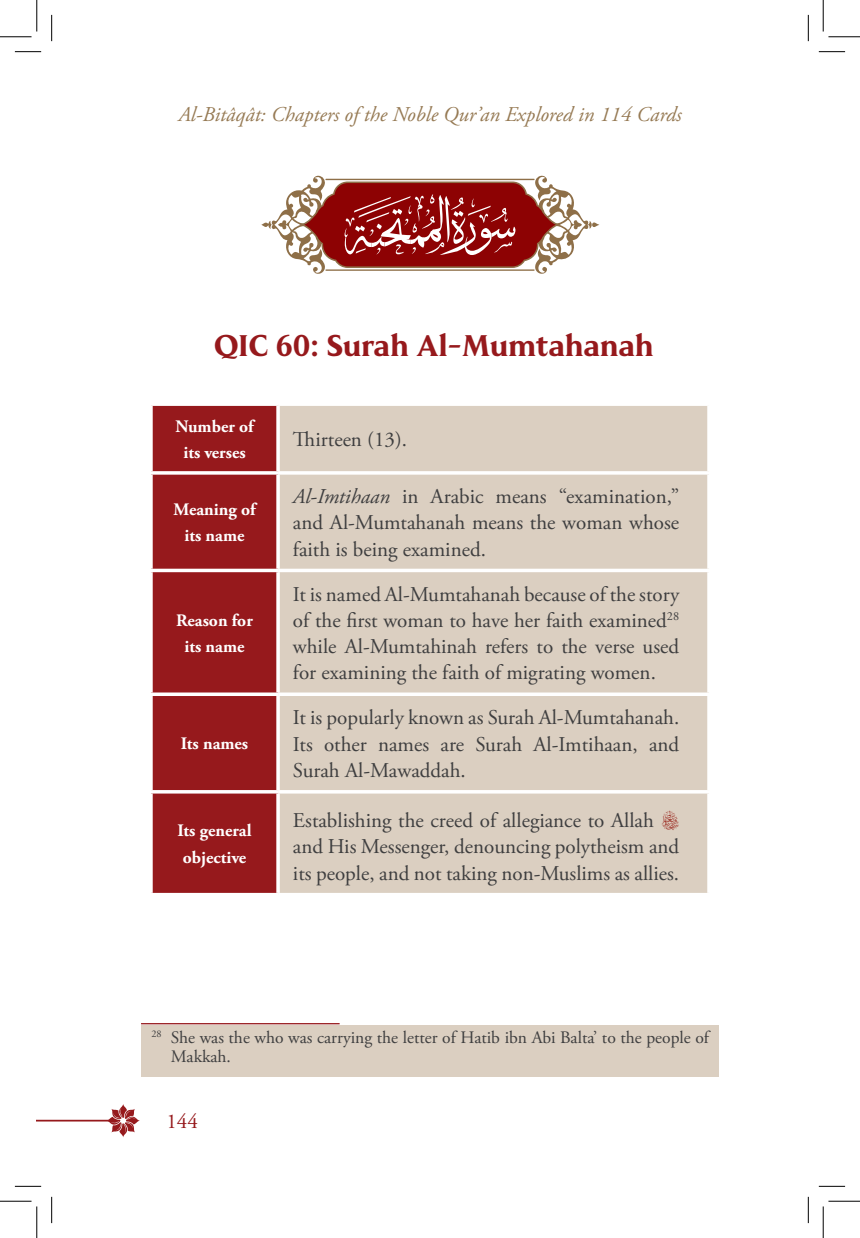
<style>
.page{position:relative;width:860px;height:1238px;background:#fff}
.page>*{position:absolute;margin:0;border:0;box-sizing:border-box;transform-origin:0 0}
.t1{font:29.75px "MADE Kenfolgv 2";color:#96191c}
.t2{font:21px/26.2px "Adobe Garamond Pro";color:#3e3e3f;text-align:justify}
.t3{font:italic 21px "Adobe Garamond Pro";color:#967a54}
.t4{font:21px "Adobe Garamond Pro";color:#96191c}
.t5{font:700 17.5px/26.2px "Adobe Garamond Pro";color:#fff;text-align:center}
.t6{font:17.5px/19.2px "Adobe Garamond Pro";color:#3e3e3f}
.s1{font-style:italic}
</style>
<div class="page">
<svg style="left:106px;top:1104px;width:34px;height:33px"></svg>
<hr style="left:37px;top:1119px;width:73px;height:2px;background:#96191c">
<svg style="left:261px;top:175px;width:338px;height:99px"></svg>
<div style="left:153px;top:406px;width:123px;height:486px;background:#96191c"></div>
<div style="left:280px;top:406px;width:427px;height:486px;background:#dbcfc1"></div>
<svg style="left:151px;top:405px;width:127px;height:1px"></svg>
<svg style="left:152px;top:406px;width:1px;height:65px"></svg>
<svg style="left:276px;top:406px;width:4px;height:65px"></svg>
<hr style="left:149px;top:471px;width:129px;height:3px;background:#fff">
<svg style="left:151px;top:474px;width:2px;height:94px"></svg>
<hr style="left:278px;top:471px;width:432px;height:3px;background:#fff">
<svg style="left:276px;top:474px;width:4px;height:94px"></svg>
<svg style="left:151px;top:568px;width:127px;height:4px"></svg>
<svg style="left:151px;top:572px;width:2px;height:120px"></svg>
<svg style="left:278px;top:568px;width:431px;height:4px"></svg>
<svg style="left:276px;top:572px;width:4px;height:120px"></svg>
<svg style="left:151px;top:692px;width:127px;height:4px"></svg>
<svg style="left:152px;top:696px;width:1px;height:94px"></svg>
<svg style="left:278px;top:692px;width:431px;height:4px"></svg>
<svg style="left:276px;top:696px;width:4px;height:94px"></svg>
<hr style="left:149px;top:790px;width:129px;height:3px;background:#fff">
<svg style="left:151px;top:793px;width:2px;height:99px"></svg>
<hr style="left:278px;top:790px;width:432px;height:3px;background:#fff">
<svg style="left:276px;top:793px;width:4px;height:99px"></svg>
<svg style="left:151px;top:892px;width:127px;height:1px"></svg>
<svg style="left:279px;top:892px;width:429px;height:1px"></svg>
<hr style="left:141px;top:1022px;width:198px;height:2px;background:#96191c">
<div style="left:141px;top:1025px;width:577px;height:51px;background:#dbcfc1"></div>
<svg style="left:15px;top:51px;width:26px;height:1px"></svg>
<svg style="left:818px;top:51px;width:26px;height:1px"></svg>
<svg style="left:15px;top:1185px;width:26px;height:1px"></svg>
<svg style="left:819px;top:1185px;width:25px;height:1px"></svg>
<svg style="left:51px;top:15px;width:1px;height:26px"></svg>
<svg style="left:51px;top:1196px;width:1px;height:26px"></svg>
<svg style="left:807px;top:15px;width:1px;height:26px"></svg>
<svg style="left:807px;top:1197px;width:1px;height:25px"></svg>
<hr style="left:0;top:36px;width:32px;height:1px;background:#000">
<hr style="left:828px;top:36px;width:31px;height:1px;background:#000">
<hr style="left:0;top:1200px;width:32px;height:1px;background:#000">
<hr style="left:828px;top:1200px;width:31px;height:1px;background:#000">
<hr style="left:36px;top:0;width:1px;height:32px;background:#000">
<hr style="left:36px;top:1206px;width:1px;height:31px;background:#000">
<hr style="left:822px;top:0;width:1px;height:32px;background:#000">
<hr style="left:822px;top:1206px;width:1px;height:31px;background:#000">
<svg style="left:661px;top:810px;width:17px;height:20px"></svg>
<p class="t3" style="left:178px;top:102px;width:504px">Al-Bitâqât: Chapters of the Noble Qur’an Explored in 114 Cards</p>
<h1 class="t1" style="left:214px;top:328px;width:441px">QIC 60: Surah Al-Mumtahanah</h1>
<p class="t5" style="left:175px;top:413px;width:80px">Number of its verses</p>
<p class="t2" style="left:293px;top:427px;width:115px">Thirteen (13).</p>
<p class="t5" style="left:173px;top:496px;width:83px">Meaning of its name</p>
<p class="t5" style="left:176px;top:607px;width:78px">Reason for its name</p>
<p class="t5" style="left:181px;top:731px;width:69px">Its names</p>
<p class="t2" style="left:293px;top:484px;width:387px"><span class="s1">Al-Imtihaan</span> in Arabic means “examination,” and Al-Mumtahanah means the woman whose faith is being examined.</p>
<p class="t2" style="left:293px;top:581px;width:387px">It is named Al-Mumtahanah because of the story of the first woman to have her faith examined<sup>28 </sup>while Al-Mumtahinah refers to the verse used for examining the faith of migrating women.</p>
<p class="t2" style="left:293px;top:705px;width:387px">It is popularly known as Surah Al-Mumtahanah.<br>Its other names are Surah Al-Imtihaan, and Surah Al-Mawaddah.</p>
<p class="t5" style="left:177px;top:818px;width:76px">Its general objective</p>
<p class="t2" style="left:293px;top:808px;width:387px;text-align:left">Establishing the creed of allegiance to Allah and His Messenger, denouncing polytheism and its people, and not taking non-Muslims as allies.</p>
<p class="t6" style="left:171px;top:1028px;width:539px;text-indent:-19px"><sup>28</sup> She was the who was carrying the letter of Hatib ibn Abi Balta’ to the people of<br>Makkah.</p>
<p class="t4" style="left:166px;top:1108px;width:33px">144</p>
</div>
